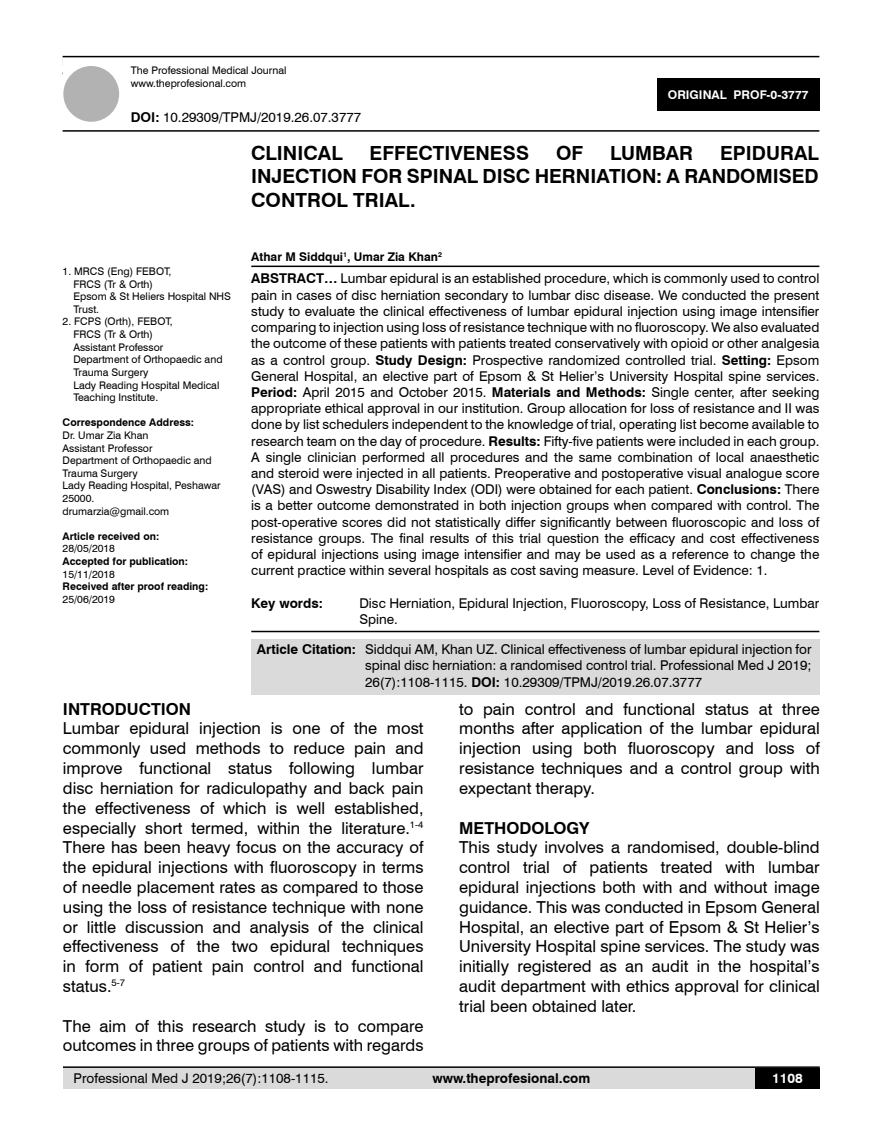
<style>
.page{position:relative;width:882px;height:1145px;background:#fff}
.page>*{position:absolute;margin:0;border:0;box-sizing:border-box;transform-origin:0 0}
.t1{font:700 19.5px/23.4px "Swiss 721 BT";color:#000;text-align:justify}
.t2{font:16.5px/19.8px "Swiss 721 BT";color:#000;text-align:justify}
.t3{font:700 16.5px "Swiss 721 BT";color:#000}
.t4{font:13.5px/16.2px "Swiss 721 BT";color:#000;text-align:justify}
.t5{font:700 13.5px "Swiss 721 BT";color:#000}
.t6{font:700 13.5px "Swiss 721 BT";color:#fff}
.t7{font:700 12px "Swiss 721 BT";color:#000}
.t8{font:700 12px "Swiss 721 BT";color:#fff}
.t9{font:10.5px/12.6px "Swiss 721 BT";color:#000}
.t10{font:700 10.5px "Swiss 721 BT";color:#000}
.s1{font-weight:700}
</style>
<div class="page">
<div style="left:63px;top:1067px;width:756px;height:21px;background:#dadada"></div>
<hr style="left:63px;top:1066px;width:756px;height:2px;background:#000">
<div style="left:754px;top:1068px;width:65px;height:20px;background:#000"></div>
<hr style="left:63px;top:56px;width:756px;height:1px;background:#000">
<hr style="left:63px;top:130px;width:756px;height:2px;background:#000">
<div style="left:63px;top:66px;width:56px;height:56px;background:#b3b2b2;border-radius:50%"></div>
<div style="left:657px;top:78px;width:162px;height:33px;background:#000"></div>
<hr style="left:251px;top:265px;width:568px;height:2px;background:#000">
<hr style="left:251px;top:631px;width:568px;height:1px;background:#000">
<div style="left:251px;top:639px;width:568px;height:56px;background:#dadada"></div>
<p class="t9" style="left:131px;top:64px;width:157px">The Professional Medical Journal www.theprofesional.com</p>
<p class="t4" style="left:131px;top:108px;width:232px"><span class="s1">DOI:</span> 10.29309/TPMJ/2019.26.07.3777</p>
<p class="t8" style="left:667px;top:87px;width:142px">ORIGINAL PROF-0-3777</p>
<p class="t9" style="left:73px;top:265px;width:159px;text-indent:-11px">1. MRCS (Eng) FEBOT,<br>FRCS (Tr &amp; Orth)<br>Epsom &amp; St Heliers Hospital NHS<br>Trust.</p>
<p class="t9" style="left:73px;top:315px;width:151px;text-indent:-11px">2. FCPS (Orth), FEBOT,<br>FRCS (Tr &amp; Orth)<br>Assistant Professor<br>Department of Orthopaedic and<br>Trauma Surgery<br>Lady Reading Hospital Medical<br>Teaching Institute.</p>
<p class="t10" style="left:63px;top:415px;width:133px">Correspondence Address:</p>
<p class="t9" style="left:63px;top:428px;width:159px">Dr. Umar Zia Khan<br>Assistant Professor<br>Department of Orthopaedic and<br>Trauma Surgery<br>Lady Reading Hospital, Peshawar<br>25000.<br>drumarzia@gmail.com</p>
<p class="t10" style="left:63px;top:529px;width:98px">Article received on:</p>
<p class="t9" style="left:63px;top:542px;width:54px">28/05/2018</p>
<p class="t10" style="left:63px;top:554px;width:127px">Accepted for publication:</p>
<p class="t9" style="left:63px;top:567px;width:54px">15/11/2018</p>
<p class="t10" style="left:63px;top:579px;width:147px">Received after proof reading:</p>
<p class="t9" style="left:63px;top:592px;width:54px">25/06/2019</p>
<h1 class="t1" style="left:251px;top:141px;width:93px">CLINICAL</h1>
<h1 class="t1" style="left:369px;top:141px;width:161px">EFFECTIVENESS</h1>
<h1 class="t1" style="left:556px;top:141px;width:29px">OF</h1>
<h1 class="t1" style="left:609px;top:141px;width:84px">LUMBAR</h1>
<h1 class="t1" style="left:251px;top:141px;width:568px;text-indent:468px">EPIDURAL INJECTION FOR SPINAL DISC HERNIATION: A RANDOMISED CONTROL TRIAL.</h1>
<p class="t7" style="left:251px;top:248px;width:192px">Athar M Siddqui<sup>1</sup>, Umar Zia Khan<sup>2</sup></p>
<p class="t4" style="left:251px;top:270px;width:569px"><span class="s1">ABSTRACT…</span> Lumbar epidural is an established procedure, which is commonly used to control pain in cases of disc herniation secondary to lumbar disc disease. We conducted the present study to evaluate the clinical effectiveness of lumbar epidural injection using image intensifier comparing to injection using loss of resistance technique with no fluoroscopy. We also evaluated the outcome of these patients with patients treated conservatively with opioid or other analgesia as a control group. <span class="s1">Study Design:</span> Prospective randomized controlled trial. <span class="s1">Setting:</span> Epsom General Hospital, an elective part of Epsom &amp; St Helier’s University Hospital spine services.<br><span class="s1">Period:</span> April 2015 and October 2015. <span class="s1">Materials and Methods:</span> Single center, after seeking appropriate ethical approval in our institution. Group allocation for loss of resistance and II was done by list schedulers independent to the knowledge of trial, operating list become available to research team on the day of procedure. <span class="s1">Results:</span> Fifty-five patients were included in each group.<br>A single clinician performed all procedures and the same combination of local anaesthetic and steroid were injected in all patients. Preoperative and postoperative visual analogue score (VAS) and Oswestry Disability Index (ODI) were obtained for each patient. <span class="s1">Conclusions:</span> There is a better outcome demonstrated in both injection groups when compared with control. The post-operative scores did not statistically differ significantly between fluoroscopic and loss of resistance groups. The final results of this trial question the efficacy and cost effectiveness of epidural injections using image intensifier and may be used as a reference to change the current practice within several hospitals as cost saving measure. Level of Evidence: 1.</p>
<p class="t5" style="left:251px;top:593px;width:73px">Key words:</p>
<p class="t4" style="left:359px;top:594px;width:461px">Disc Herniation, Epidural Injection, Fluoroscopy, Loss of Resistance, Lumbar<br>Spine.</p>
<p class="t4" style="left:365px;top:641px;width:447px;text-indent:-108px"><span class="s1">Article Citation:</span> Siddqui AM, Khan UZ. Clinical effectiveness of lumbar epidural injection for spinal disc herniation: a randomised control trial. Professional Med J 2019; 26(7):1108-1115. <span class="s1">DOI:</span> 10.29309/TPMJ/2019.26.07.3777</p>
<p class="t3" style="left:63px;top:697px;width:130px">INTRODUCTION</p>
<p class="t2" style="left:63px;top:718px;width:362px">Lumbar epidural injection is one of the most commonly used methods to reduce pain and improve functional status following lumbar disc herniation for radiculopathy and back pain the effectiveness of which is well established, especially short termed, within the literature.<sup>1-4<br></sup>There has been heavy focus on the accuracy of the epidural injections with fluoroscopy in terms of needle placement rates as compared to those using the loss of resistance technique with none or little discussion and analysis of the clinical effectiveness of the two epidural techniques in form of patient pain control and functional status.<sup>5-7</sup></p>
<p class="t2" style="left:63px;top:1015px;width:362px">The aim of this research study is to compare outcomes in three groups of patients with regards</p>
<p class="t2" style="left:459px;top:698px;width:362px">to pain control and functional status at three months after application of the lumbar epidural injection using both fluoroscopy and loss of resistance techniques and a control group with expectant therapy.</p>
<p class="t3" style="left:459px;top:816px;width:132px">METHODOLOGY</p>
<p class="t2" style="left:459px;top:837px;width:362px">This study involves a randomised, double-blind control trial of patients treated with lumbar epidural injections both with and without image guidance. This was conducted in Epsom General Hospital, an elective part of Epsom &amp; St Helier’s University Hospital spine services. The study was initially registered as an audit in the hospital’s audit department with ethics approval for clinical trial been obtained later.</p>
<p class="t4" style="left:74px;top:1069px;width:256px">Professional Med J 2019;26(7):1108-1115.</p>
<p class="t5" style="left:432px;top:1069px;width:159px">www.theprofesional.com</p>
<p class="t6" style="left:771px;top:1069px;width:32px">1108</p>
</div>
